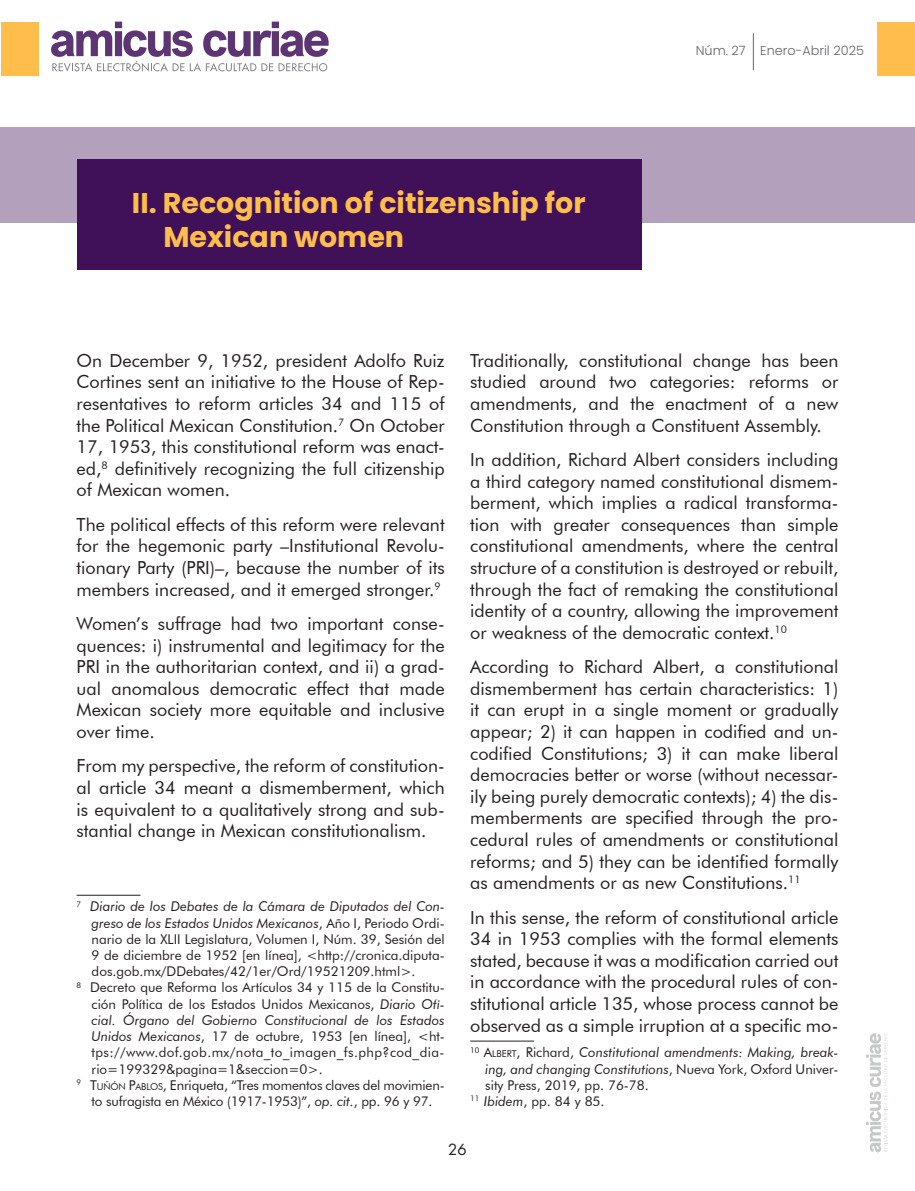
<style>
.page{position:relative;width:915px;height:1191px;background:#fff}
.page>*{position:absolute;margin:0;border:0;box-sizing:border-box;transform-origin:0 0}
.t1{font:700 28.5px/34.2px "Poppins";color:#ffbd4b}
.t2{font:18px/21.6px "Futura BT";color:#231f20;text-align:justify}
.t3{font:15px "Futura Std";color:#231f20}
.t4{font:13.5px "Futura BT";color:#231f20}
.t5{font:italic 13.5px "Futura BT";color:#231f20}
.t6{font:13.5px "Futura BT";letter-spacing:.03em;color:#231f20}
.t7{font:300 12.75px "Poppins";color:#636366}
.s1{font-style:normal}
.s2{font-style:italic}
.s3{font-style:inherit}
.s4{font-size:9.45px}
.s5{font-style:normal;font-size:9.45px}
</style>
<div class="page">
<svg style="left:866px;top:1033px;width:21px;height:119px"></svg>
<hr style="left:77px;top:895px;width:63px;height:1px;background:#231f20">
<hr style="left:470px;top:1040px;width:64px;height:1px;background:#231f20">
<div style="left:0;top:128px;width:914px;height:95px;background:#b3a0bd"></div>
<div style="left:77px;top:160px;width:564px;height:110px;background:#401159"></div>
<svg style="left:51px;top:22px;width:277px;height:50px"></svg>
<div style="left:1px;top:22px;width:37px;height:53px;background:#ffbd4b"></div>
<div style="left:877px;top:22px;width:37px;height:53px;background:#ffbd4b"></div>
<hr style="left:752px;top:33px;width:1px;height:37px;background:#636366">
<h1 class="t1" style="left:163px;top:186px;width:423px;text-indent:-31px">II. Recognition of citizenship for<br>Mexican women</h1>
<p class="t7" style="left:695px;top:43px;width:170px">Núm. 27 Enero-Abril 2025</p>
<p class="t2" style="left:77px;top:349px;width:369px">On December 9, 1952, president Adolfo Ruiz Cortines sent an initiative to the House of Rep&shy;resentatives to reform articles 34 and 115 of the Political Mexican Constitution.<sup>7</sup> On October 17, 1953, this constitutional reform was enact&shy;ed,<sup>8</sup> definitively recognizing the full citizenship of Mexican women.</p>
<p class="t2" style="left:77px;top:513px;width:369px">The political effects of this reform were relevant for the hegemonic party –Institutional Revolu&shy;tionary Party (PRI)–, because the number of its members increased, and it emerged stronger.<sup>9</sup></p>
<p class="t2" style="left:77px;top:612px;width:369px">Women’s suffrage had two important conse&shy;quences: i) instrumental and legitimacy for the PRI in the authoritarian context, and ii) a grad&shy;ual anomalous democratic effect that made Mexican society more equitable and inclusive over time.</p>
<p class="t2" style="left:77px;top:755px;width:369px">From my perspective, the reform of constitution&shy;al article 34 meant a dismemberment, which is equivalent to a qualitatively strong and sub&shy;stantial change in Mexican constitutionalism.</p>
<p class="t5" style="left:77px;top:898px;width:369px"><sup>7</sup> Diario de los Debates de la Cámara de Diputados del Con-</p>
<p class="t5" style="left:92px;top:914px;width:354px">greso de los Estados Unidos Mexicanos<span class="s1">, Año I, Periodo Ordi-</span></p>
<p class="t4" style="left:92px;top:931px;width:354px">nario de la XLII Legislatura, Volumen I, Núm. 39, Sesión del</p>
<p class="t4" style="left:92px;top:947px;width:354px">9 de diciembre de 1952 [en línea], &lt;http://cronica.diputa-</p>
<p class="t4" style="left:92px;top:963px;width:325px">dos.gob.mx/DDebates/42/1er/Ord/19521209.html&gt;.</p>
<p class="t4" style="left:77px;top:979px;width:369px"><sup>8</sup> Decreto que Reforma los Artículos 34 y 115 de la Constitu-</p>
<p class="t4" style="left:92px;top:995px;width:354px">ción Política de los Estados Unidos Mexicanos, <span class="s2">Diario Ofi-</span></p>
<p class="t5" style="left:92px;top:1012px;width:354px">cial. Órgano del Gobierno Constitucional de los Estados</p>
<p class="t4" style="left:92px;top:1028px;width:354px"><span class="s2">Unidos Mexicanos</span>, 17 de octubre, 1953 [en línea], &lt;ht-</p>
<p class="t6" style="left:92px;top:1044px;width:354px">tps://www.dof.gob.mx/nota_to_imagen_fs.php?cod_dia-</p>
<p class="t4" style="left:92px;top:1060px;width:233px">rio=199329&amp;pagina=1&amp;seccion=0&gt;.</p>
<p class="t4" style="left:77px;top:1076px;width:369px"><sup>9</sup> <span class="s3">T</span><span class="s4">UÑÓN</span> <span class="s3">P</span><span class="s4">ABLOS</span>, Enriqueta, “Tres momentos claves del movimien-</p>
<p class="t4" style="left:92px;top:1093px;width:342px">to sufragista en México (1917-1953)”, <span class="s2">op. cit.</span>, pp. 96 y 97.</p>
<p class="t2" style="left:470px;top:349px;width:369px">Traditionally, constitutional change has been studied around two categories: reforms or amendments, and the enactment of a new Constitution through a Constituent Assembly.</p>
<p class="t2" style="left:470px;top:448px;width:369px">In addition, Richard Albert considers including a third category named constitutional dismem&shy;berment, which implies a radical transforma&shy;tion with greater consequences than simple constitutional amendments, where the central structure of a constitution is destroyed or rebuilt, through the fact of remaking the constitutional identity of a country, allowing the improvement or weakness of the democratic context.<sup>10</sup></p>
<p class="t2" style="left:470px;top:656px;width:369px">According to Richard Albert, a constitutional dismemberment has certain characteristics: 1) it can erupt in a single moment or gradually appear; 2) it can happen in codified and un&shy;codified Constitutions; 3) it can make liberal democracies better or worse (without necessar&shy;ily being purely democratic contexts); 4) the dis&shy;memberments are specified through the pro&shy;cedural rules of amendments or constitutional reforms; and 5) they can be identified formally as amendments or as new Constitutions.<sup>11</sup></p>
<p class="t2" style="left:470px;top:906px;width:369px">In this sense, the reform of constitutional article 34 in 1953 complies with the formal elements stated, because it was a modification carried out in accordance with the procedural rules of con&shy;stitutional article 135, whose process cannot be observed as a simple irruption at a specific mo-</p>
<p class="t5" style="left:470px;top:1044px;width:369px"><sup>10</sup> <span class="s1">A</span><span class="s5">LBERT</span><span class="s1">, Richard,</span> Constitutional amendments: Making, break-</p>
<p class="t5" style="left:485px;top:1060px;width:354px">ing, and changing Constitutions<span class="s1">, Nueva York, Oxford Univer-</span></p>
<p class="t4" style="left:485px;top:1076px;width:165px">sity Press, 2019, pp. 76-78.</p>
<p class="t4" style="left:470px;top:1093px;width:136px"><sup>11</sup> <span class="s2">Ibidem</span>, pp. 84 y 85.</p>
<p class="t3" style="left:448px;top:1139px;width:20px">26</p>
</div>
